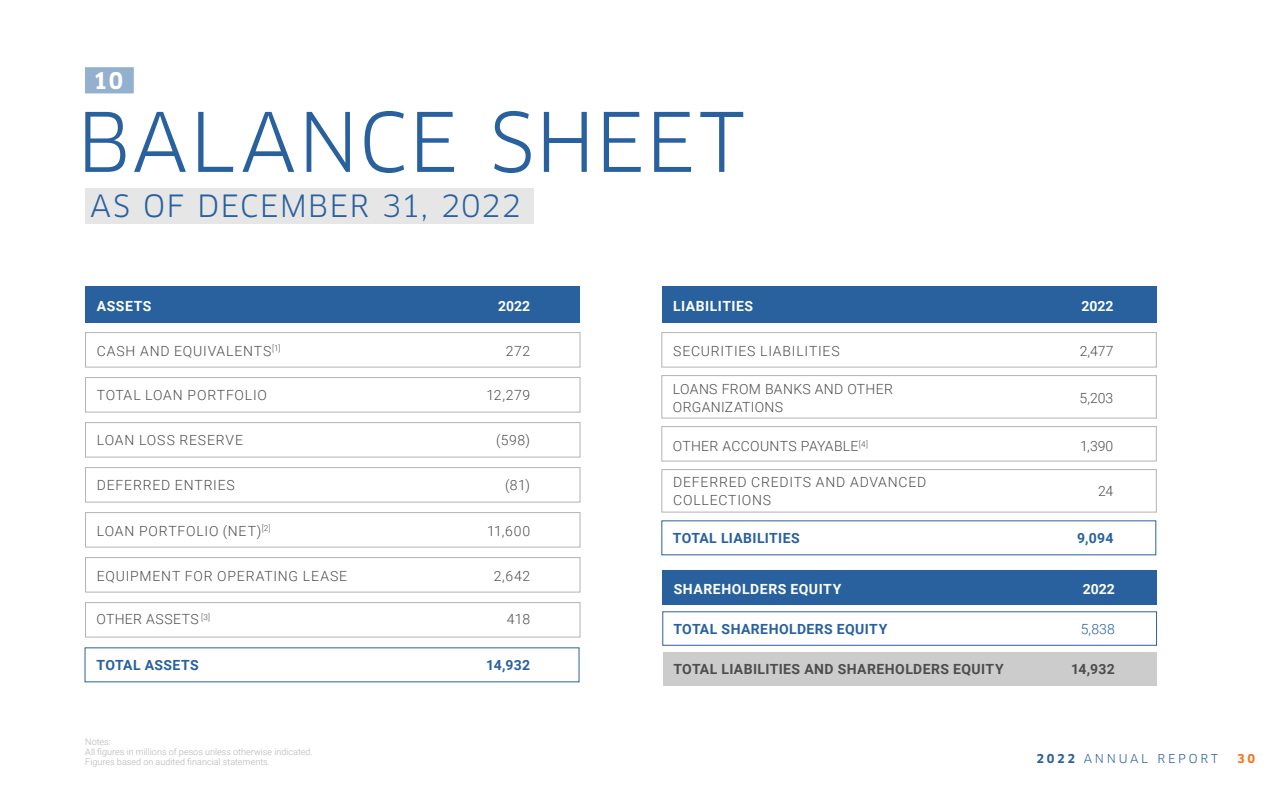
<style>
.page{position:relative;width:1280px;height:800px;background:#fff}
.page>*{position:absolute;margin:0;border:0;box-sizing:border-box;transform-origin:0 0}
.t1{font:80px "Clan OT";letter-spacing:.01em;color:#29619e}
.t2{font:30px "Clan OT";letter-spacing:.035em;color:#29619e}
.t3{font:700 22.5px "Clan OT";color:#fff}
.t4{font:300 14px/18px "Roboto";letter-spacing:.055em;color:#4d4d4d}
.t5{font:700 14px "Roboto";letter-spacing:.025em;color:#29619e}
.t6{font:700 14px "Roboto";letter-spacing:.035em;color:#fff}
.t7{font:700 14px "Roboto";letter-spacing:.03em;color:#4d4d4d}
.t8{font:300 14px/18px "Roboto";letter-spacing:.02em;color:#4d4d4d}
.t9{font:300 14px "Roboto";letter-spacing:.025em;color:#4d4d4d}
.t10{font:300 14px "Roboto";letter-spacing:.03em;color:#4d4d4d}
.t11{font:300 14px "Roboto";color:#29619e}
.t12{font:12px "Clan OT";letter-spacing:.23em;color:#29619e}
.t13{font:700 12px "Clan OT";color:#ff7018}
.t14{font:300 9px/10px "Roboto";letter-spacing:.005em;color:#b3b3b3}
.s1{font-weight:700}
</style>
<div class="page">
<div style="left:663px;top:612px;width:494px;height:34px;border:1px solid #29619e"></div>
<div style="left:663px;top:652px;width:494px;height:34px;background:#ccc"></div>
<div style="left:662px;top:570px;width:494px;height:35px;background:#29619e"></div>
<div style="left:85px;top:67px;width:49px;height:26px;background:#94b0cf"></div>
<div style="left:85px;top:188px;width:449px;height:36px;background:#e6e6e6"></div>
<div style="left:85px;top:332px;width:495px;height:35px;border:1px solid #b3b3b3"></div>
<div style="left:662px;top:332px;width:495px;height:35px;border:1px solid #b3b3b3"></div>
<div style="left:85px;top:377px;width:495px;height:35px;border:1px solid #b3b3b3"></div>
<div style="left:662px;top:426px;width:495px;height:35px;border:1px solid #b3b3b3"></div>
<div style="left:85px;top:467px;width:495px;height:35px;border:1px solid #b3b3b3"></div>
<div style="left:85px;top:422px;width:495px;height:35px;border:1px solid #b3b3b3"></div>
<div style="left:662px;top:375px;width:495px;height:43px;border:1px solid #b3b3b3"></div>
<div style="left:662px;top:469px;width:495px;height:43px;border:1px solid #b3b3b3"></div>
<div style="left:85px;top:512px;width:495px;height:35px;border:1px solid #b3b3b3"></div>
<div style="left:85px;top:557px;width:495px;height:35px;border:1px solid #b3b3b3"></div>
<div style="left:85px;top:286px;width:495px;height:36px;background:#29619e"></div>
<div style="left:662px;top:286px;width:495px;height:36px;background:#29619e"></div>
<div style="left:85px;top:602px;width:495px;height:35px;border:1px solid #b3b3b3"></div>
<h3 class="t3" style="left:93px;top:67px;width:32px">10</h3>
<h1 class="t1" style="left:76px;top:95px;width:670px">BALANCE SHEET</h1>
<h2 class="t2" style="left:90px;top:188px;width:433px">AS OF DECEMBER 31, 2022</h2>
<p class="t6" style="left:97px;top:296px;width:56px">ASSETS</p>
<p class="t6" style="left:498px;top:296px;width:34px">2022</p>
<p class="t4" style="left:97px;top:342px;width:185px">CASH AND EQUIVALENTS<sup>[1]</sup></p>
<p class="t4" style="left:506px;top:342px;width:26px">272</p>
<p class="t4" style="left:97px;top:385px;width:172px">TOTAL LOAN PORTFOLIO</p>
<p class="t4" style="left:486px;top:385px;width:45px">12,279</p>
<p class="t4" style="left:97px;top:431px;width:148px">LOAN LOSS RESERVE</p>
<p class="t4" style="left:496px;top:431px;width:35px">(598)</p>
<p class="t4" style="left:97px;top:476px;width:139px">DEFERRED ENTRIES</p>
<p class="t4" style="left:505px;top:476px;width:26px">(81)</p>
<p class="t4" style="left:97px;top:521px;width:175px">LOAN PORTFOLIO (NET)<sup>[2]</sup></p>
<p class="t4" style="left:487px;top:521px;width:45px">11,600</p>
<p class="t4" style="left:97px;top:566px;width:252px">EQUIPMENT FOR OPERATING LEASE</p>
<p class="t4" style="left:494px;top:566px;width:38px">2,642</p>
<p class="t10" style="left:97px;top:610px;width:115px">OTHER ASSETS <sup>[3]</sup></p>
<p class="t4" style="left:507px;top:610px;width:25px">418</p>
<p class="t5" style="left:97px;top:656px;width:104px">TOTAL ASSETS</p>
<p class="t5" style="left:486px;top:656px;width:45px">14,932</p>
<p class="t14" style="left:85px;top:736px;width:229px">Notes:<br>All figures in millions of pesos unless otherwise indicated.<br>Figures based on audited financial statements.</p>
<p class="t6" style="left:673px;top:296px;width:81px">LIABILITIES</p>
<p class="t6" style="left:1081px;top:296px;width:34px">2022</p>
<p class="t4" style="left:673px;top:342px;width:168px">SECURITIES LIABILITIES</p>
<p class="t4" style="left:1080px;top:342px;width:35px">2,477</p>
<p class="t8" style="left:673px;top:379px;width:222px">LOANS FROM BANKS AND OTHER<br>ORGANIZATIONS</p>
<p class="t4" style="left:1080px;top:388px;width:35px">5,203</p>
<p class="t9" style="left:673px;top:437px;width:197px">OTHER ACCOUNTS PAYABLE<sup>[4]</sup></p>
<p class="t4" style="left:1080px;top:437px;width:35px">1,390</p>
<p class="t4" style="left:673px;top:472px;width:255px">DEFERRED CREDITS AND ADVANCED<br>COLLECTIONS</p>
<p class="t4" style="left:1098px;top:481px;width:17px">24</p>
<p class="t5" style="left:673px;top:528px;width:128px">TOTAL LIABILITIES</p>
<p class="t5" style="left:1077px;top:528px;width:38px">9,094</p>
<p class="t6" style="left:674px;top:579px;width:169px">SHAREHOLDERS EQUITY</p>
<p class="t6" style="left:1083px;top:579px;width:34px">2022</p>
<p class="t5" style="left:673px;top:619px;width:215px">TOTAL SHAREHOLDERS EQUITY</p>
<p class="t11" style="left:1081px;top:619px;width:36px">5,838</p>
<p class="t7" style="left:673px;top:659px;width:332px">TOTAL LIABILITIES AND SHAREHOLDERS EQUITY</p>
<p class="t7" style="left:1071px;top:659px;width:45px">14,932</p>
<p class="t12" style="left:1037px;top:752px;width:183px"><span class="s1">2022</span> ANNUAL REPORT</p>
<p class="t13" style="left:1238px;top:752px;width:19px">30</p>
</div>
